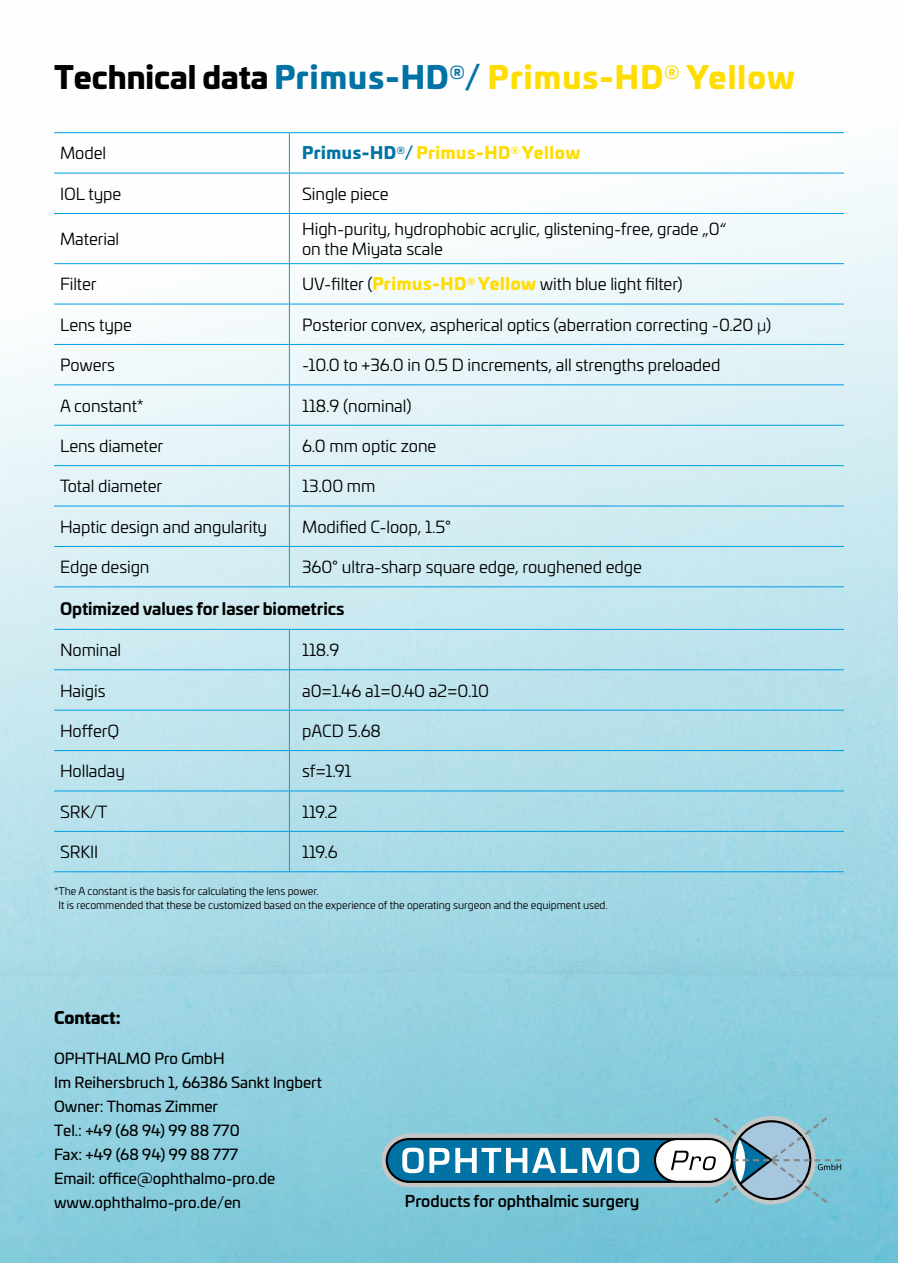
<style>
.page{position:relative;width:898px;height:1263px;background:#fff}
.page>*{position:absolute;margin:0;border:0;box-sizing:border-box;transform-origin:0 0}
.t1{font:900 30.6px "Univia Pro";letter-spacing:.025em;color:#fd0}
.t2{font:16.5px/19.5px "Univia Pro";letter-spacing:-.005em;color:#000}
.t3{font:700 16.5px "Univia Pro";letter-spacing:-.005em;color:#000}
.t4{font:900 16.5px "Univia Pro";letter-spacing:.04em;color:#fd0}
.t5{font:900 16.5px "Univia Pro";color:#000}
.t6{font:500 15.75px "Univia Pro";color:#000}
.t7{font:15px/24px "Univia Pro";color:#000}
.t8{font:10.5px/13.5px "Univia Pro";letter-spacing:-.005em;color:#000}
.s1{color:#000}
.s2{color:#0072a4}
.s3{font-weight:900;color:#fd0}
.s4{font-family:"Helvetica";font-weight:300}
</style>
<div class="page">
<img style="left:0;top:132px;width:897px;height:1131px">
<hr style="left:289px;top:133px;width:1px;height:40px;background:#009ee3">
<hr style="left:54px;top:173px;width:235px;height:1px;background:#009ee3">
<hr style="left:289px;top:173px;width:554px;height:1px;background:#009ee3">
<hr style="left:289px;top:173px;width:1px;height:40px;background:#009ee3">
<hr style="left:54px;top:213px;width:235px;height:1px;background:#009ee3">
<hr style="left:289px;top:213px;width:554px;height:1px;background:#009ee3">
<hr style="left:289px;top:214px;width:1px;height:49px;background:#009ee3">
<hr style="left:54px;top:263px;width:235px;height:1px;background:#009ee3">
<hr style="left:289px;top:263px;width:554px;height:1px;background:#009ee3">
<hr style="left:289px;top:264px;width:1px;height:40px;background:#009ee3">
<hr style="left:54px;top:304px;width:235px;height:1px;background:#009ee3">
<hr style="left:289px;top:304px;width:554px;height:1px;background:#009ee3">
<hr style="left:289px;top:304px;width:1px;height:40px;background:#009ee3">
<hr style="left:54px;top:344px;width:235px;height:1px;background:#009ee3">
<hr style="left:289px;top:344px;width:554px;height:1px;background:#009ee3">
<hr style="left:289px;top:345px;width:1px;height:39px;background:#009ee3">
<hr style="left:54px;top:384px;width:235px;height:1px;background:#009ee3">
<hr style="left:289px;top:384px;width:554px;height:1px;background:#009ee3">
<hr style="left:289px;top:385px;width:1px;height:40px;background:#009ee3">
<hr style="left:54px;top:425px;width:235px;height:1px;background:#009ee3">
<hr style="left:289px;top:425px;width:554px;height:1px;background:#009ee3">
<hr style="left:289px;top:426px;width:1px;height:39px;background:#009ee3">
<hr style="left:54px;top:465px;width:235px;height:1px;background:#009ee3">
<hr style="left:289px;top:465px;width:554px;height:1px;background:#009ee3">
<hr style="left:289px;top:466px;width:1px;height:40px;background:#009ee3">
<hr style="left:54px;top:506px;width:235px;height:1px;background:#009ee3">
<hr style="left:289px;top:506px;width:554px;height:1px;background:#009ee3">
<hr style="left:289px;top:506px;width:1px;height:40px;background:#009ee3">
<hr style="left:54px;top:546px;width:235px;height:1px;background:#009ee3">
<hr style="left:289px;top:546px;width:554px;height:1px;background:#009ee3">
<hr style="left:289px;top:547px;width:1px;height:39px;background:#009ee3">
<hr style="left:289px;top:630px;width:1px;height:39px;background:#009ee3">
<hr style="left:289px;top:670px;width:1px;height:40px;background:#009ee3">
<hr style="left:289px;top:710px;width:1px;height:40px;background:#009ee3">
<hr style="left:289px;top:751px;width:1px;height:39px;background:#009ee3">
<hr style="left:289px;top:791px;width:1px;height:40px;background:#009ee3">
<hr style="left:289px;top:832px;width:1px;height:39px;background:#009ee3">
<hr style="left:54px;top:132px;width:235px;height:1px;background:#009ee3">
<hr style="left:289px;top:132px;width:554px;height:1px;background:#009ee3">
<hr style="left:54px;top:586px;width:235px;height:1px;background:#009ee3">
<hr style="left:289px;top:586px;width:554px;height:1px;background:#009ee3">
<hr style="left:54px;top:629px;width:235px;height:1px;background:#009ee3">
<hr style="left:289px;top:629px;width:554px;height:1px;background:#009ee3">
<hr style="left:54px;top:669px;width:235px;height:1px;background:#009ee3">
<hr style="left:289px;top:669px;width:554px;height:1px;background:#009ee3">
<hr style="left:54px;top:710px;width:235px;height:1px;background:#009ee3">
<hr style="left:289px;top:710px;width:554px;height:1px;background:#009ee3">
<hr style="left:54px;top:750px;width:235px;height:1px;background:#009ee3">
<hr style="left:289px;top:750px;width:554px;height:1px;background:#009ee3">
<hr style="left:54px;top:790px;width:235px;height:1px;background:#009ee3">
<hr style="left:289px;top:790px;width:554px;height:1px;background:#009ee3">
<hr style="left:54px;top:831px;width:235px;height:1px;background:#009ee3">
<hr style="left:289px;top:831px;width:554px;height:1px;background:#009ee3">
<hr style="left:54px;top:871px;width:235px;height:1px;background:#009ee3">
<hr style="left:289px;top:871px;width:554px;height:1px;background:#009ee3">
<svg style="left:381px;top:1116px;width:459px;height:95px;background:#76b0c3"></svg>
<h1 class="t1" style="left:54px;top:52px;width:742px"><span class="s1">Technical data</span> <span class="s2">Primus-HD</span><sup>®</sup><span class="s2">/</span> Primus-HD<sup>®</sup> Yellow</h1>
<p class="t2" style="left:60px;top:143px;width:48px">Model</p>
<p class="t4" style="left:302px;top:140px;width:279px"><span class="s2">Primus-HD</span><sup>®</sup><span class="s2">/</span> Primus-HD<sup>®</sup> Yellow</p>
<p class="t2" style="left:60px;top:183px;width:63px">IOL type</p>
<p class="t2" style="left:302px;top:183px;width:88px">Single piece</p>
<p class="t2" style="left:60px;top:229px;width:61px">Material</p>
<p class="t2" style="left:302px;top:219px;width:425px">High-purity, hydrophobic acrylic, glistening-free, grade „0“ on the Miyata scale</p>
<p class="t2" style="left:60px;top:274px;width:38px">Filter</p>
<p class="t2" style="left:302px;top:274px;width:382px">UV-filter (<span class="s3">Primus-HD</span><sup>®</sup> <span class="s3">Yellow</span> with blue light filter)</p>
<p class="t2" style="left:60px;top:314px;width:73px">Lens type</p>
<p class="t2" style="left:302px;top:314px;width:470px">Posterior convex, aspherical optics (aberration correcting -0.20 <span class="s4">μ</span>)</p>
<p class="t2" style="left:60px;top:355px;width:57px">Powers</p>
<p class="t2" style="left:302px;top:355px;width:419px">-10.0 to +36.0 in 0.5 D increments, all strengths preloaded</p>
<p class="t2" style="left:60px;top:395px;width:85px">A constant*</p>
<p class="t2" style="left:302px;top:395px;width:111px">118.9 (nominal)</p>
<p class="t2" style="left:60px;top:435px;width:105px">Lens diameter</p>
<p class="t2" style="left:302px;top:435px;width:136px">6.0 mm optic zone</p>
<p class="t2" style="left:60px;top:476px;width:104px">Total diameter</p>
<p class="t2" style="left:302px;top:476px;width:75px">13.00 mm</p>
<p class="t2" style="left:60px;top:516px;width:209px">Haptic design and angularity</p>
<p class="t2" style="left:302px;top:516px;width:150px">Modified C-loop, 1.5°</p>
<p class="t2" style="left:60px;top:557px;width:91px">Edge design</p>
<p class="t2" style="left:302px;top:557px;width:341px">360° ultra-sharp square edge, roughened edge</p>
<p class="t3" style="left:60px;top:595px;width:286px">Optimized values for laser biometrics</p>
<p class="t2" style="left:60px;top:640px;width:63px">Nominal</p>
<p class="t2" style="left:302px;top:640px;width:39px">118.9</p>
<p class="t2" style="left:60px;top:680px;width:47px">Haigis</p>
<p class="t2" style="left:302px;top:680px;width:188px">a0=1.46 a1=0.40 a2=0.10</p>
<p class="t2" style="left:60px;top:720px;width:61px">HofferQ</p>
<p class="t2" style="left:302px;top:720px;width:80px">pACD 5.68</p>
<p class="t2" style="left:60px;top:761px;width:66px">Holladay</p>
<p class="t2" style="left:302px;top:761px;width:51px">sf=1.91</p>
<p class="t2" style="left:60px;top:801px;width:49px">SRK/T</p>
<p class="t2" style="left:302px;top:801px;width:37px">119.2</p>
<p class="t2" style="left:60px;top:841px;width:40px">SRKII</p>
<p class="t2" style="left:302px;top:841px;width:37px">119.6</p>
<p class="t8" style="left:58px;top:884px;width:550px;text-indent:-4px">*The A constant is the basis for calculating the lens power.<br>It is recommended that these be customized based on the experience of the operating surgeon and the equipment used.</p>
<p class="t5" style="left:54px;top:1004px;width:68px">Contact:</p>
<p class="t7" style="left:54px;top:1045px;width:269px">OPHTHALMO Pro GmbH<br>Im Reihersbruch 1, 66386 Sankt Ingbert<br>Owner: Thomas Zimmer<br>Tel.: +49 (68 94) 99 88 770<br>Fax: +49 (68 94) 99 88 777<br>Email: office@ophthalmo-pro.de www.ophthalmo-pro.de/en</p>
<p class="t6" style="left:405px;top:1188px;width:236px">Products for ophthalmic surgery</p>
</div>
